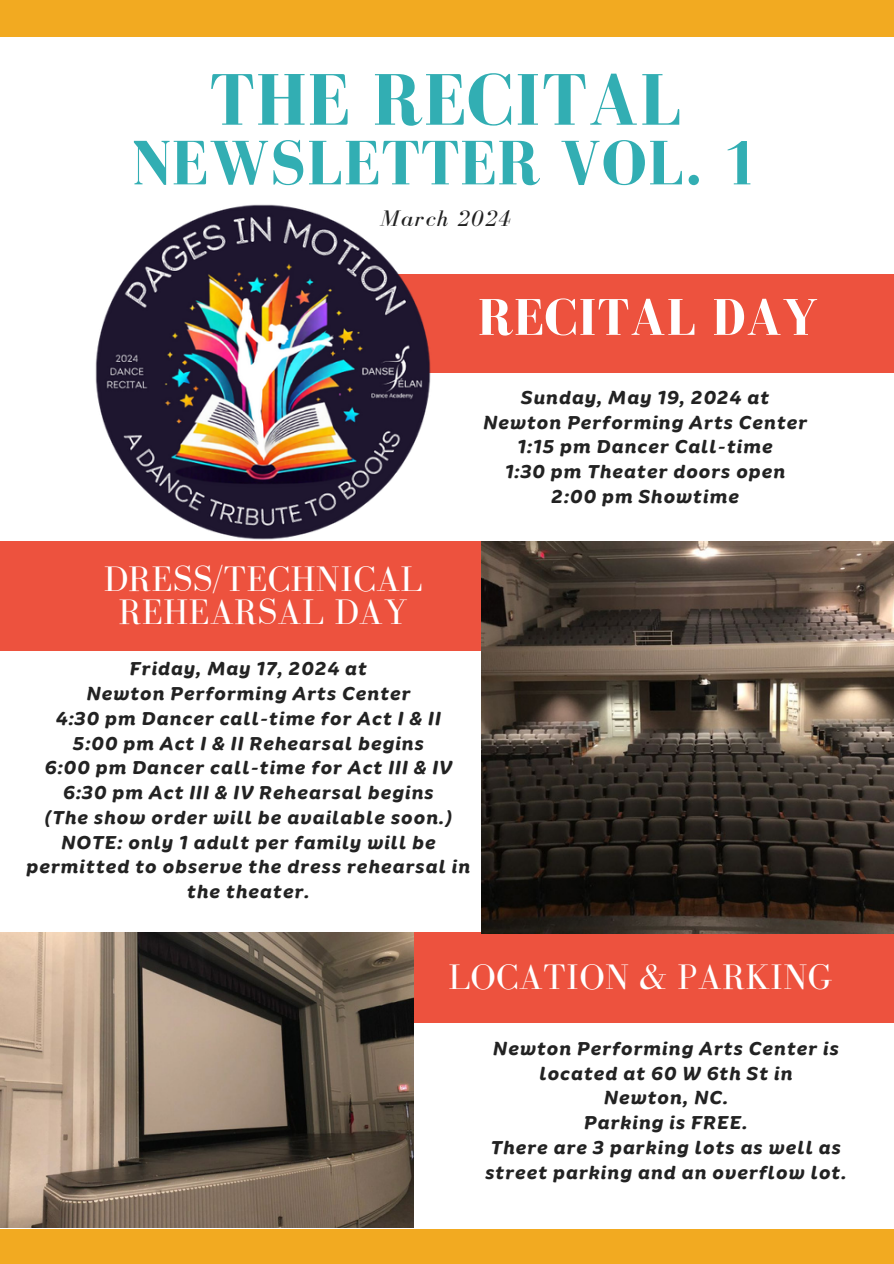
<style>
.page{position:relative;width:894px;height:1264px;background:#fff}
.page>*{position:absolute;margin:0;border:0;box-sizing:border-box;transform-origin:0 0}
.t1{font:700 75px "Bodoni FLF";letter-spacing:.01em;color:#32aeb3}
.t2{font:700 64.5px "Bodoni FLF";letter-spacing:.01em;color:#32aeb3}
.t3{font:700 52.95px "Bodoni FLF";letter-spacing:.01em;color:#fff}
.t4{font:36.45px/32.7px "Bodoni FLF";letter-spacing:.01em;color:#fff;text-align:center}
.t5{font:italic 23.1px "Bodoni FLF";letter-spacing:.06em;color:#222}
.t6{font:italic 700 18px/24.8px "Binate Display";letter-spacing:.06em;color:#222;text-align:center}
</style>
<div class="page">
<div style="left:0;top:1228px;width:893px;height:35px;background:#f2aa21"></div>
<div style="left:0;top:0;width:893px;height:37px;background:#f2aa21"></div>
<div style="left:387px;top:932px;width:506px;height:90px;background:#ed523e"></div>
<img style="left:0;top:932px;width:413px;height:295px">
<div style="left:387px;top:274px;width:506px;height:98px;background:#ed523e"></div>
<div style="left:0;top:541px;width:569px;height:110px;background:#ed523e"></div>
<img style="left:81px;top:190px;width:363px;height:363px;border-radius:50%">
<img style="left:481px;top:541px;width:412px;height:392px">
<h4 class="t1" style="left:209px;top:59px;width:474px">THE RECITAL</h4>
<h4 class="t2" style="left:132px;top:128px;width:629px">NEWSLETTER VOL. 1</h4>
<p class="t5" style="left:380px;top:206px;width:132px">March 2024</p>
<p class="t3" style="left:478px;top:288px;width:341px">RECITAL DAY</p>
<p class="t6" style="left:521px;top:382px;width:249px">Sunday, May 19, 2024 at</p>
<p class="t6" style="left:483px;top:407px;width:325px">Newton Performing Arts Center</p>
<p class="t6" style="left:517px;top:432px;width:256px">1:15 pm Dancer Call-time</p>
<p class="t6" style="left:505px;top:457px;width:282px">1:30 pm Theater doors open</p>
<h3 class="t6" style="left:551px;top:481px;width:189px">2:00 pm Showtime</h3>
<h2 class="t4" style="left:104px;top:562px;width:320px">DRESS/TECHNICAL<br>REHEARSAL DAY</h2>
<p class="t6" style="left:130px;top:654px;width:238px">Friday, May 17, 2024 at</p>
<p class="t6" style="left:86px;top:679px;width:325px">Newton Performing Arts Center</p>
<p class="t6" style="left:56px;top:703px;width:386px">4:30 pm Dancer call-time for Act I &amp; II</p>
<p class="t6" style="left:73px;top:728px;width:352px">5:00 pm Act I &amp; II Rehearsal begins</p>
<p class="t6" style="left:45px;top:753px;width:408px">6:00 pm Dancer call-time for Act III &amp; IV</p>
<p class="t6" style="left:63px;top:778px;width:372px">6:30 pm Act III &amp; IV Rehearsal begins</p>
<h3 class="t6" style="left:45px;top:802px;width:409px">(The show order will be available soon.)</h3>
<p class="t6" style="left:27px;top:827px;width:445px">NOTE: only 1 adult per family will be permitted to observe the dress rehearsal in the theater.</p>
<p class="t4" style="left:448px;top:959px;width:385px">LOCATION &amp; PARKING</p>
<p class="t6" style="left:493px;top:1033px;width:347px">Newton Performing Arts Center is located at 60 W 6th St in</p>
<p class="t6" style="left:603px;top:1083px;width:126px">Newton, NC.</p>
<p class="t6" style="left:584px;top:1107px;width:165px">Parking is FREE.</p>
<p class="t6" style="left:485px;top:1132px;width:362px">There are 3 parking lots as well as street parking and an overflow lot.</p>
</div>
